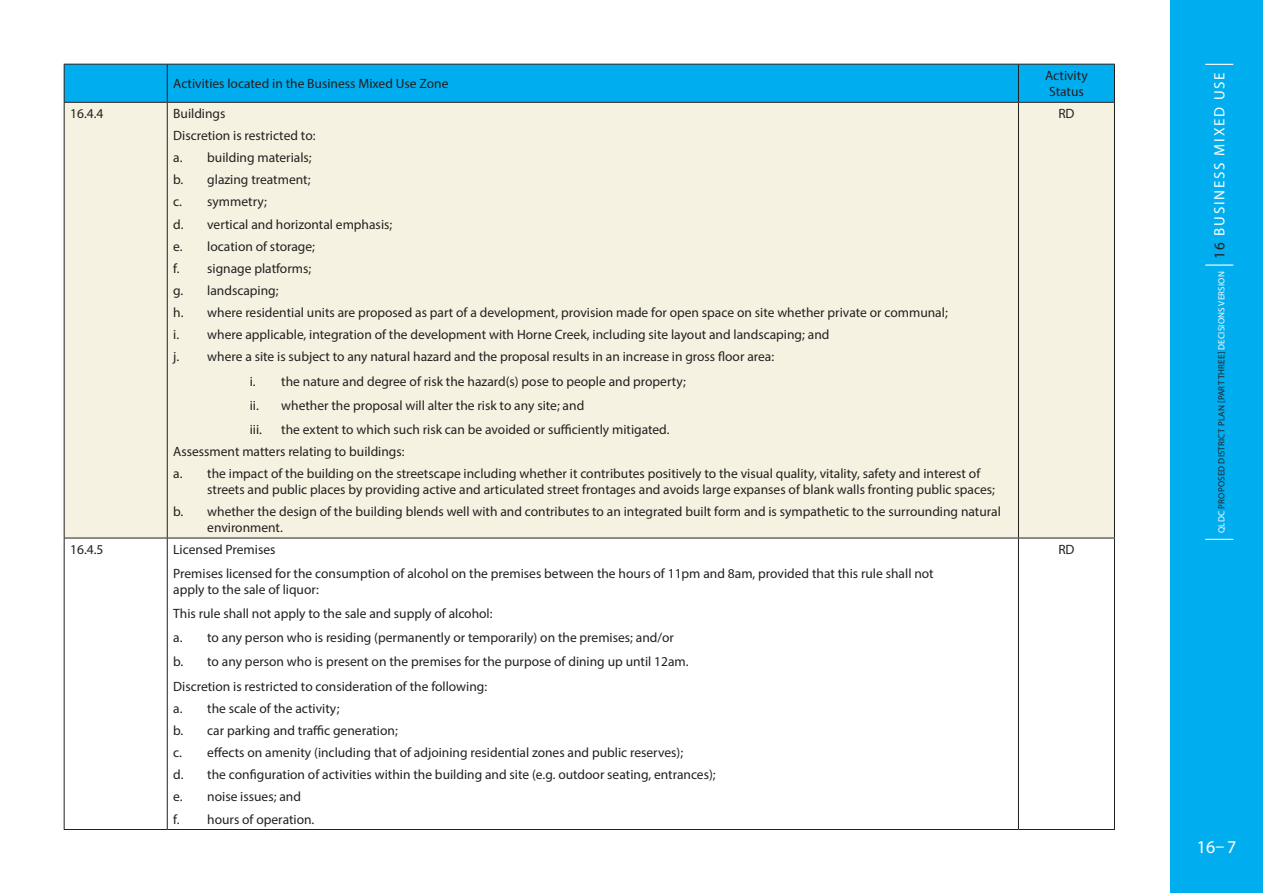
<style>
.page{position:relative;width:1263px;height:893px;background:#fff}
.page>*{position:absolute;margin:0;border:0;box-sizing:border-box;transform-origin:0 0}
.t1{font:18px "Myriad Pro";color:#fff}
.t2{font:15px "Myriad Pro";color:#fff}
.t3{font:13.5px/22.2px "Myriad Pro";color:#231f20}
.t4{font:9px "Myriad Pro";letter-spacing:.02em;color:#231f20}
.s1{color:#fff}
.s2{font-size:15px}
.s3{font-size:15px;color:#fff}
</style>
<div class="page">
<div style="left:1170px;top:0;width:93px;height:893px;background:#00aeef"></div>
<svg style="left:1205px;top:539px;width:28px;height:1px"></svg>
<hr style="left:1205px;top:264px;width:28px;height:2px;background:#fff">
<svg style="left:1205px;top:64px;width:28px;height:1px"></svg>
<div style="left:65px;top:65px;width:1049px;height:37px;background:#00aeef"></div>
<div style="left:65px;top:103px;width:1049px;height:435px;background:#f6f2e1"></div>
<hr style="left:167px;top:65px;width:1px;height:37px;background:#231f20">
<hr style="left:1018px;top:65px;width:1px;height:37px;background:#231f20">
<hr style="left:64px;top:103px;width:1px;height:435px;background:#231f20">
<hr style="left:167px;top:103px;width:1px;height:435px;background:#231f20">
<hr style="left:1018px;top:103px;width:1px;height:435px;background:#231f20">
<hr style="left:1114px;top:103px;width:1px;height:435px;background:#231f20">
<hr style="left:64px;top:538px;width:103px;height:1px;background:#231f20">
<hr style="left:64px;top:538px;width:1px;height:291px;background:#231f20">
<hr style="left:167px;top:538px;width:851px;height:1px;background:#231f20">
<hr style="left:167px;top:538px;width:1px;height:291px;background:#231f20">
<hr style="left:1018px;top:538px;width:97px;height:1px;background:#231f20">
<hr style="left:1018px;top:538px;width:1px;height:291px;background:#231f20">
<hr style="left:1114px;top:538px;width:1px;height:291px;background:#231f20">
<hr style="left:64px;top:829px;width:103px;height:1px;background:#231f20">
<hr style="left:167px;top:829px;width:851px;height:1px;background:#231f20">
<hr style="left:1018px;top:829px;width:97px;height:1px;background:#231f20">
<hr style="left:64px;top:64px;width:103px;height:1px;background:#231f20">
<hr style="left:64px;top:65px;width:1px;height:37px;background:#231f20">
<hr style="left:167px;top:64px;width:851px;height:1px;background:#231f20">
<hr style="left:1018px;top:64px;width:97px;height:1px;background:#231f20">
<hr style="left:1114px;top:65px;width:1px;height:37px;background:#231f20">
<hr style="left:64px;top:102px;width:103px;height:1px;background:#231f20">
<hr style="left:167px;top:102px;width:851px;height:1px;background:#231f20">
<hr style="left:1018px;top:102px;width:97px;height:1px;background:#231f20">
<p class="t3" style="left:1045px;top:68px;width:44px;line-height:15.8px">Activity<br>Status</p>
<p class="t3" style="left:173px;top:72px;width:277px">Activities located in the Business Mixed Use Zone</p>
<p class="t2" style="left:1210px;top:89px;width:17px;rotate:-90deg">se</p>
<p class="t4" style="left:1216px;top:533px;width:444px;rotate:-90deg"><span class="s1">QLDC</span> PROPOSED DISTRICT PLAN [PART THREE] <span class="s1">DECISIONS VERSION</span> <span class="s2">16</span> <span class="s3">business mi xed u</span></p>
<p class="t3" style="left:70px;top:102px;width:35px">16.4.4</p>
<p class="t3" style="left:173px;top:102px;width:776px">Buildings<br>Discretion is restricted to:<br>a. building materials;<br>b. glazing treatment;<br>c. symmetry;<br>d. vertical and horizontal emphasis;<br>e. location of storage;<br>f. signage platforms;<br>g. landscaping;<br>h. where residential units are proposed as part of a development, provision made for open space on site whether private or communal; i. where applicable, integration of the development with Horne Creek, including site layout and landscaping; and<br>j. where a site is subject to any natural hazard and the proposal results in an increase in gross floor area:</p>
<p class="t3" style="left:250px;top:369px;width:438px;line-height:24.3px">i. the nature and degree of risk the hazard(s) pose to people and property; ii. whether the proposal will alter the risk to any site; and<br>iii.</p>
<p class="t3" style="left:1058px;top:103px;width:18px">RD</p>
<p class="t3" style="left:173px;top:418px;width:808px;text-indent:108px">the extent to which such risk can be avoided or sufficiently mitigated.<br>Assessment matters relating to buildings:<br>a. the impact of the building on the streetscape including whether it contributes positively to the visual quality, vitality, safety and interest of</p>
<p class="t3" style="left:173px;top:478px;width:829px;text-indent:34px">streets and public places by providing active and articulated street frontages and avoids large expanses of blank walls fronting public spaces; b. whether the design of the building blends well with and contributes to an integrated built form and is sympathetic to the surrounding natural</p>
<p class="t3" style="left:207px;top:516px;width:77px">environment.</p>
<p class="t3" style="left:70px;top:538px;width:35px">16.4.5</p>
<p class="t3" style="left:173px;top:537px;width:762px;line-height:24.3px">Licensed Premises<br>Premises licensed for the consumption of alcohol on the premises between the hours of 11pm and 8am, provided that this rule shall not</p>
<p class="t3" style="left:173px;top:577px;width:517px;line-height:24.3px">apply to the sale of liquor:<br>This rule shall not apply to the sale and supply of alcohol:<br>a. to any person who is residing (permanently or temporarily) on the premises; and/or<br>b. to any person who is present on the premises for the purpose of dining up until 12am.<br>Discretion is restricted to consideration of the following:</p>
<p class="t3" style="left:173px;top:697px;width:544px">a. the scale of the activity;<br>b. car parking and traffic generation;<br>c. effects on amenity (including that of adjoining residential zones and public reserves);<br>d. the configuration of activities within the building and site (e.g. outdoor seating, entrances); e. noise issues; and<br>f. hours of operation.</p>
<p class="t3" style="left:1058px;top:538px;width:18px">RD</p>
<h1 class="t1" style="left:1197px;top:836px;width:41px">16– 7</h1>
</div>
